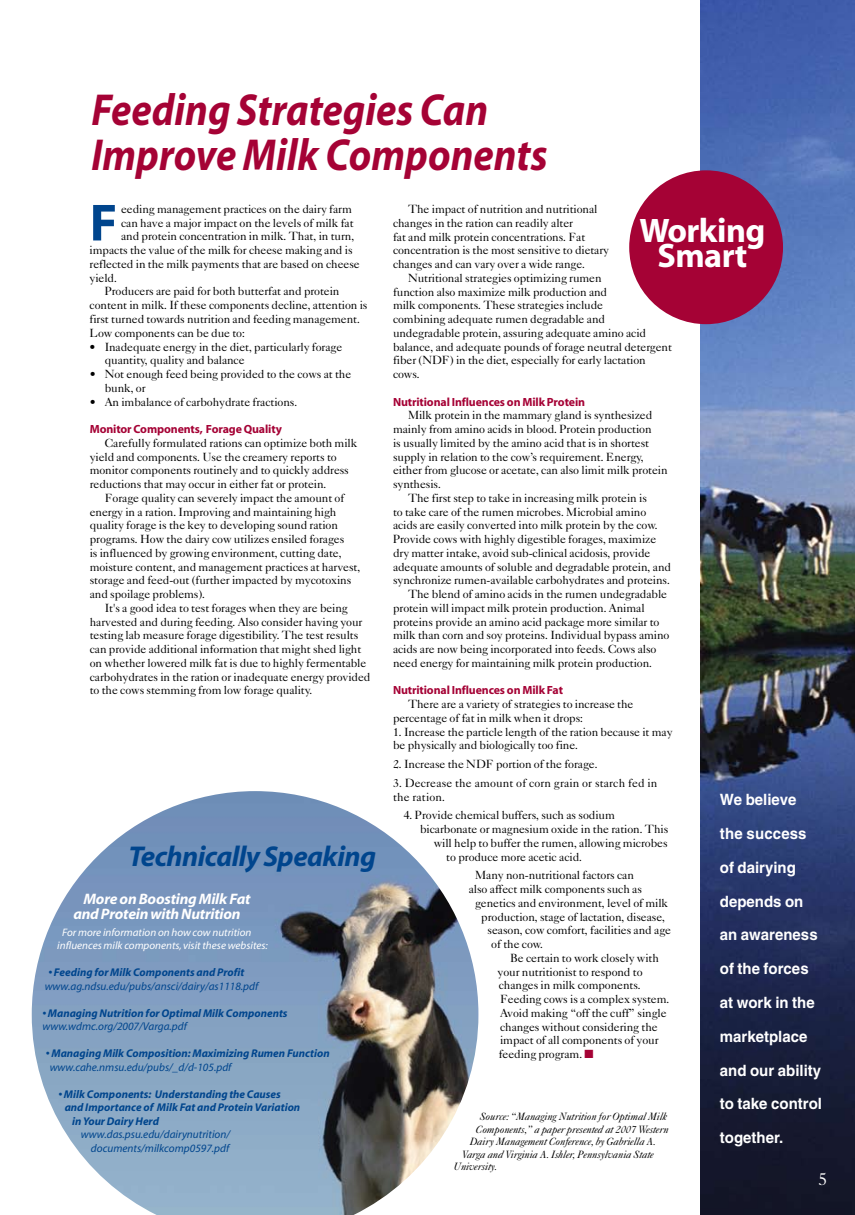
<style>
.page{position:relative;width:855px;height:1215px;background:#fff}
.page>*{position:absolute;margin:0;border:0;box-sizing:border-box;transform-origin:0 0}
.t1{font:700 52.62px "Myriad";color:#00458d}
.t2{font:italic 700 45px/45px "Myriad";color:#a50235;scale:.9 1}
.t3{font:700 34.12px/25px "Myriad";letter-spacing:-.015em;color:#fff;text-align:center}
.t4{font:italic 700 28.75px "Myriad";letter-spacing:-.02em;color:#00458d}
.t5{font:17.5px "Caslon Five Forty";color:#fff}
.t6{font:700 15.62px/33.8px "Helvetica";color:#fff;scale:.96 1}
.t7{font:italic 700 15.25px/15.2px "Myriad";letter-spacing:-.015em;color:#fff}
.t8{font:11.88px/13.8px "Caslon Five Forty";letter-spacing:-.01em;color:#000}
.t9{font:700 11.88px "Myriad";letter-spacing:-.01em;color:#a50235}
.t10{font:11.88px/13.8px "Caslon Five Forty";letter-spacing:.01em;color:#000}
.t11{font:italic 700 11.25px "Myriad";color:#00458d}
.t12{font:italic 11.25px/13.5px "Myriad";color:#00458d;text-align:right}
.t13{font:italic 10.88px/13px "Myriad";color:#fff}
.t14{font:italic 10.62px "Caslon Five Forty";letter-spacing:-.01em;color:#000}
.s1{color:#a50235}
</style>
<div class="page">
<img style="left:700px;top:0;width:155px;height:1215px">
<img style="left:32px;top:791px;width:446px;height:424px">
<div style="left:629px;top:170px;width:154px;height:154px;background:#a50235;border-radius:50%"></div>
<h2 class="t2" style="left:91px;top:89px;width:508px">Feeding Strategies Can<br>Improve Milk Components</h2>
<h1 class="t1" style="left:90px;top:196px;width:29px">F</h1>
<p class="t8" style="left:121px;top:202px;width:232px">eeding management practices on the dairy farm</p>
<p class="t8" style="left:393px;top:202px;width:218px;text-indent:15px">The impact of nutrition and nutritional changes in the ration can readily alter<br>fat and milk protein concentrations. Fat concentration is the most sensitive to dietary changes and can vary over a wide range.</p>
<p class="t8" style="left:393px;top:271px;width:281px;text-indent:15px">Nutritional strategies optimizing rumen<br>function also maximize milk production and<br>milk components. These strategies include<br>combining adequate rumen degradable and undegradable protein, assuring adequate amino acid balance, and adequate pounds of forage neutral detergent fiber (NDF) in the diet, especially for early lactation cows.</p>
<p class="t9" style="left:393px;top:395px;width:194px">Nutritional Influences on Milk Protein</p>
<p class="t8" style="left:408px;top:408px;width:246px">Milk protein in the mammary gland is synthesized</p>
<p class="t8" style="left:393px;top:422px;width:260px">mainly from amino acids in blood. Protein production</p>
<p class="t8" style="left:393px;top:436px;width:258px">is usually limited by the amino acid that is in shortest</p>
<p class="t8" style="left:393px;top:449px;width:252px">supply in relation to the cow’s requirement. Energy,</p>
<p class="t8" style="left:393px;top:463px;width:276px">either from glucose or acetate, can also limit milk protein</p>
<p class="t8" style="left:393px;top:477px;width:50px">synthesis.</p>
<p class="t8" style="left:408px;top:491px;width:240px">The first step to take in increasing milk protein is</p>
<p class="t8" style="left:393px;top:504px;width:255px">to take care of the rumen microbes. Microbial amino</p>
<p class="t8" style="left:393px;top:518px;width:266px">acids are easily converted into milk protein by the cow.</p>
<p class="t8" style="left:393px;top:532px;width:265px">Provide cows with highly digestible forages, maximize</p>
<p class="t8" style="left:393px;top:546px;width:259px">dry matter intake, avoid sub-clinical acidosis, provide</p>
<p class="t8" style="left:393px;top:559px;width:280px">adequate amounts of soluble and degradable protein, and</p>
<p class="t8" style="left:393px;top:573px;width:279px">synchronize rumen-available carbohydrates and proteins.</p>
<p class="t8" style="left:408px;top:587px;width:261px">The blend of amino acids in the rumen undegradable</p>
<p class="t8" style="left:393px;top:601px;width:253px">protein will impact milk protein production. Animal</p>
<p class="t8" style="left:393px;top:614px;width:268px">proteins provide an amino acid package more similar to</p>
<p class="t8" style="left:393px;top:628px;width:278px">milk than corn and soy proteins. Individual bypass amino</p>
<p class="t8" style="left:393px;top:642px;width:265px">acids are now being incorporated into feeds. Cows also</p>
<p class="t8" style="left:393px;top:656px;width:261px">need energy for maintaining milk protein production.</p>
<p class="t9" style="left:393px;top:684px;width:172px">Nutritional Influences on Milk Fat</p>
<p class="t8" style="left:393px;top:697px;width:242px;text-indent:15px">There are a variety of strategies to increase the percentage of fat in milk when it drops:</p>
<p class="t8" style="left:393px;top:724px;width:281px">1. Increase the particle length of the ration because it may be physically and biologically too fine.</p>
<p class="t8" style="left:393px;top:757px;width:206px">2. Increase the NDF portion of the forage.</p>
<p class="t10" style="left:393px;top:776px;width:266px">3. Decrease the amount of corn grain or starch fed in the ration.</p>
<p class="t8" style="left:404px;top:808px;width:213px">4. Provide chemical buffers, such as sodium</p>
<p class="t8" style="left:420px;top:822px;width:250px">bicarbonate or magnesium oxide in the ration. This</p>
<p class="t8" style="left:434px;top:836px;width:235px">will help to buffer the rumen, allowing microbes</p>
<p class="t8" style="left:446px;top:849px;width:137px">to produce more acetic acid.</p>
<p class="t8" style="left:475px;top:868px;width:160px">Many non-nutritional factors can</p>
<p class="t8" style="left:469px;top:882px;width:175px">also affect milk components such as</p>
<p class="t8" style="left:475px;top:896px;width:195px">genetics and environment, level of milk</p>
<p class="t8" style="left:481px;top:909px;width:185px">production, stage of lactation, disease,</p>
<p class="t8" style="left:488px;top:923px;width:185px">season, cow comfort, facilities and age</p>
<p class="t8" style="left:491px;top:937px;width:53px">of the cow.</p>
<p class="t8" style="left:510px;top:951px;width:150px">Be certain to work closely with</p>
<p class="t8" style="left:498px;top:964px;width:147px">your nutritionist to respond to</p>
<p class="t8" style="left:499px;top:978px;width:144px">changes in milk components.</p>
<p class="t8" style="left:500px;top:992px;width:171px">Feeding cows is a complex system.</p>
<p class="t8" style="left:500px;top:1006px;width:168px">Avoid making “off the cuff” single</p>
<p class="t8" style="left:500px;top:1019px;width:159px">changes without considering the</p>
<p class="t8" style="left:500px;top:1033px;width:160px">impact of all components of your</p>
<p class="t8" style="left:499px;top:1047px;width:96px">feeding program. <span class="s1">■</span></p>
<h3 class="t3" style="left:639px;top:220px;width:128px">Working<br>Smart</h3>
<p class="t8" style="left:121px;top:216px;width:234px">can have a major impact on the levels of milk fat</p>
<p class="t8" style="left:121px;top:229px;width:235px">and protein concentration in milk. That, in turn,</p>
<p class="t8" style="left:90px;top:243px;width:264px">impacts the value of the milk for cheese making and is</p>
<p class="t8" style="left:90px;top:257px;width:272px">reflected in the milk payments that are based on cheese</p>
<p class="t8" style="left:90px;top:271px;width:29px">yield.</p>
<p class="t8" style="left:105px;top:284px;width:236px">Producers are paid for both butterfat and protein</p>
<p class="t8" style="left:90px;top:298px;width:279px">content in milk. If these components decline, attention is</p>
<p class="t8" style="left:90px;top:312px;width:272px">first turned towards nutrition and feeding management.</p>
<p class="t8" style="left:90px;top:326px;width:157px">Low components can be due to:</p>
<p class="t8" style="left:105px;top:339px;width:239px;text-indent:-15px">• Inadequate energy in the diet, particularly forage quantity, quality and balance</p>
<p class="t8" style="left:105px;top:367px;width:248px;text-indent:-15px">• Not enough feed being provided to the cows at the bunk, or</p>
<p class="t8" style="left:90px;top:394px;width:209px">• An imbalance of carbohydrate fractions.</p>
<p class="t9" style="left:90px;top:423px;width:194px">Monitor Components, Forage Quality</p>
<p class="t8" style="left:90px;top:436px;width:269px;text-indent:15px">Carefully formulated rations can optimize both milk yield and components. Use the creamery reports to monitor components routinely and to quickly address reductions that may occur in either fat or protein.</p>
<p class="t8" style="left:90px;top:491px;width:272px;text-indent:15px">Forage quality can severely impact the amount of energy in a ration. Improving and maintaining high quality forage is the key to developing sound ration programs. How the dairy cow utilizes ensiled forages<br>is influenced by growing environment, cutting date, moisture content, and management practices at harvest, storage and feed-out (further impacted by mycotoxins and spoilage problems).</p>
<p class="t8" style="left:90px;top:601px;width:282px;text-indent:15px">It's a good idea to test forages when they are being harvested and during feeding. Also consider having your testing lab measure forage digestibility. The test results can provide additional information that might shed light on whether lowered milk fat is due to highly fermentable carbohydrates in the ration or inadequate energy provided to the cows stemming from low forage quality.</p>
<h3 class="t6" style="left:720px;top:783px;width:108px">We believe the success of dairying depends on an awareness of the forces at work in the marketplace and our ability to take control together.</h3>
<h3 class="t5" style="left:818px;top:1169px;width:10px">5</h3>
<h3 class="t4" style="left:128px;top:842px;width:249px">Technically Speaking</h3>
<p class="t7" style="left:73px;top:892px;width:178px;text-indent:10px">More on Boosting Milk Fat and Protein with Nutrition</p>
<p class="t13" style="left:57px;top:927px;width:212px;text-indent:5px">For more information on how cow nutrition influences milk components, visit these websites:</p>
<p class="t11" style="left:48px;top:967px;width:197px">• Feeding for Milk Components and Profit</p>
<p class="t12" style="left:45px;top:980px;width:215px">www.ag.ndsu.edu/pubs/ansci/dairy/as1118.pdf</p>
<p class="t11" style="left:42px;top:1007px;width:247px">• Managing Nutrition for Optimal Milk Components</p>
<p class="t12" style="left:42px;top:1020px;width:146px">www.wdmc.org/2007/Varga.pdf</p>
<p class="t11" style="left:46px;top:1048px;width:285px">• Managing Milk Composition: Maximizing Rumen Function</p>
<p class="t12" style="left:50px;top:1061px;width:183px">www.cahe.nmsu.edu/pubs/_d/d-105.pdf</p>
<p class="t11" style="left:58px;top:1088px;width:224px">• Milk Components: Understanding the Causes</p>
<p class="t11" style="left:65px;top:1102px;width:237px">and Importance of Milk Fat and Protein Variation</p>
<p class="t11" style="left:72px;top:1115px;width:88px">in Your Dairy Herd</p>
<p class="t12" style="left:81px;top:1128px;width:151px">www.das.psu.edu/dairynutrition/ documents/milkcomp0597.pdf</p>
<p class="t14" style="left:480px;top:1110px;width:189px">Source: “Managing Nutrition for Optimal Milk</p>
<p class="t14" style="left:476px;top:1123px;width:194px">Components,” a paper presented at 2007 Western</p>
<p class="t14" style="left:470px;top:1135px;width:188px">Dairy Management Conference, by Gabriella A.</p>
<p class="t14" style="left:462px;top:1148px;width:193px">Varga and Virginia A. Ishler, Pennsylvania State</p>
<p class="t14" style="left:453px;top:1160px;width:45px">University.</p>
</div>
